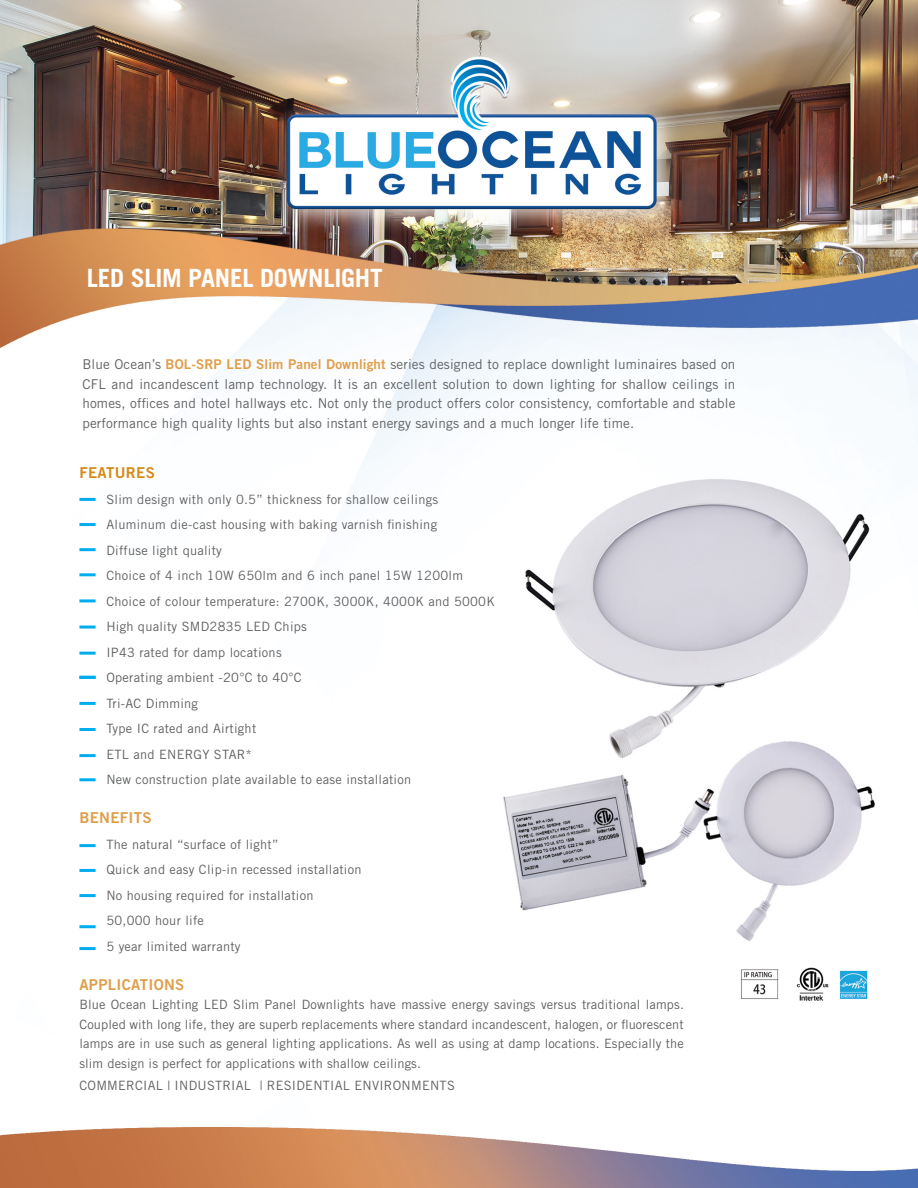
<style>
.page{position:relative;width:918px;height:1188px;background:#fff}
.page>*{position:absolute;margin:0;border:0;box-sizing:border-box;transform-origin:0 0}
.t1{font:700 25.2px "Trade Gothic LT Std";letter-spacing:-.01em;color:#fff}
.t2{font:15px "Trade Gothic LT Std Bd 2";letter-spacing:.02em;color:#df9f4a}
.t3{font:15px "Trade Gothic LT Std Bd 2";letter-spacing:.02em;color:#d58917}
.t4{font:13.5px/19.5px "Trade Gothic LT Std";letter-spacing:.01em;color:#5f6062;text-align:justify}
.t5{font:12.9px/25.5px "Trade Gothic LT Std";letter-spacing:.02em;color:#5f6062}
.s1{font-family:"Trade Gothic LT Std Bd 2";color:#df9f4a}
</style>
<div class="page">
<img style="left:0;top:0;width:918px;height:1188px">
<hr style="left:79px;top:498px;width:17px;height:3px;background:#00aeef">
<hr style="left:79px;top:869px;width:17px;height:3px;background:#00aeef">
<hr style="left:79px;top:947px;width:17px;height:3px;background:#00aeef">
<hr style="left:79px;top:523px;width:17px;height:3px;background:#00aeef">
<hr style="left:79px;top:894px;width:17px;height:3px;background:#00aeef">
<hr style="left:79px;top:548px;width:17px;height:3px;background:#00aeef">
<hr style="left:79px;top:573px;width:17px;height:3px;background:#00aeef">
<hr style="left:79px;top:599px;width:17px;height:3px;background:#00aeef">
<hr style="left:79px;top:702px;width:17px;height:3px;background:#00aeef">
<hr style="left:79px;top:626px;width:17px;height:3px;background:#00aeef">
<hr style="left:79px;top:728px;width:17px;height:3px;background:#00aeef">
<hr style="left:79px;top:844px;width:17px;height:3px;background:#00aeef">
<hr style="left:79px;top:925px;width:17px;height:3px;background:#00aeef">
<hr style="left:79px;top:652px;width:17px;height:3px;background:#00aeef">
<hr style="left:79px;top:754px;width:17px;height:3px;background:#00aeef">
<hr style="left:79px;top:676px;width:17px;height:3px;background:#00aeef">
<hr style="left:79px;top:778px;width:17px;height:3px;background:#00aeef">
<h1 class="t1" style="left:87px;top:262px;width:297px">LED SLIM PANEL DOWNLIGHT</h1>
<p class="t4" style="left:82px;top:354px;width:655px">Blue Ocean’s <span class="s1">BOL-SRP LED Slim Panel Downlight</span> series designed to replace downlight luminaires based on CFL and incandescent lamp technology. It is an excellent solution to down lighting for shallow ceilings in homes, offices and hotel hallways etc. Not only the product offers color consistency, comfortable and stable performance high quality lights but also instant energy savings and a much longer life time.</p>
<p class="t3" style="left:79px;top:464px;width:77px">FEATURES</p>
<p class="t5" style="left:106px;top:486px;width:390px">Slim design with only 0.5” thickness for shallow ceilings Aluminum die-cast housing with baking varnish finishing<br>Diffuse light quality<br>Choice of 4 inch 10W 650lm and 6 inch panel 15W 1200lm Choice of colour temperature: 2700K, 3000K, 4000K and 5000K High quality SMD2835 LED Chips<br>IP43 rated for damp locations<br>Operating ambient -20°C to 40°C<br>Tri-AC Dimming<br>Type IC rated and Airtight<br>ETL and ENERGY STAR*<br>New construction plate available to ease installation</p>
<p class="t2" style="left:79px;top:809px;width:74px">BENEFITS</p>
<p class="t5" style="left:106px;top:831px;width:257px">The natural “surface of light”<br>Quick and easy Clip-in recessed installation<br>No housing required for installation<br>50,000 hour life<br>5 year limited warranty</p>
<p class="t2" style="left:79px;top:975px;width:106px">APPLICATIONS</p>
<p class="t5" style="left:79px;top:995px;width:606px;line-height:19.5px;text-align:justify">Blue Ocean Lighting LED Slim Panel Downlights have massive energy savings versus traditional lamps.<br>Coupled with long life, they are superb replacements where standard incandescent, halogen, or fluorescent lamps are in use such as general lighting applications. As well as using at damp locations. Especially the slim design is perfect for applications with shallow ceilings.</p>
<p class="t5" style="left:79px;top:1073px;width:377px">COMMERCIAL | INDUSTRIAL | RESIDENTIAL ENVIRONMENTS</p>
</div>
